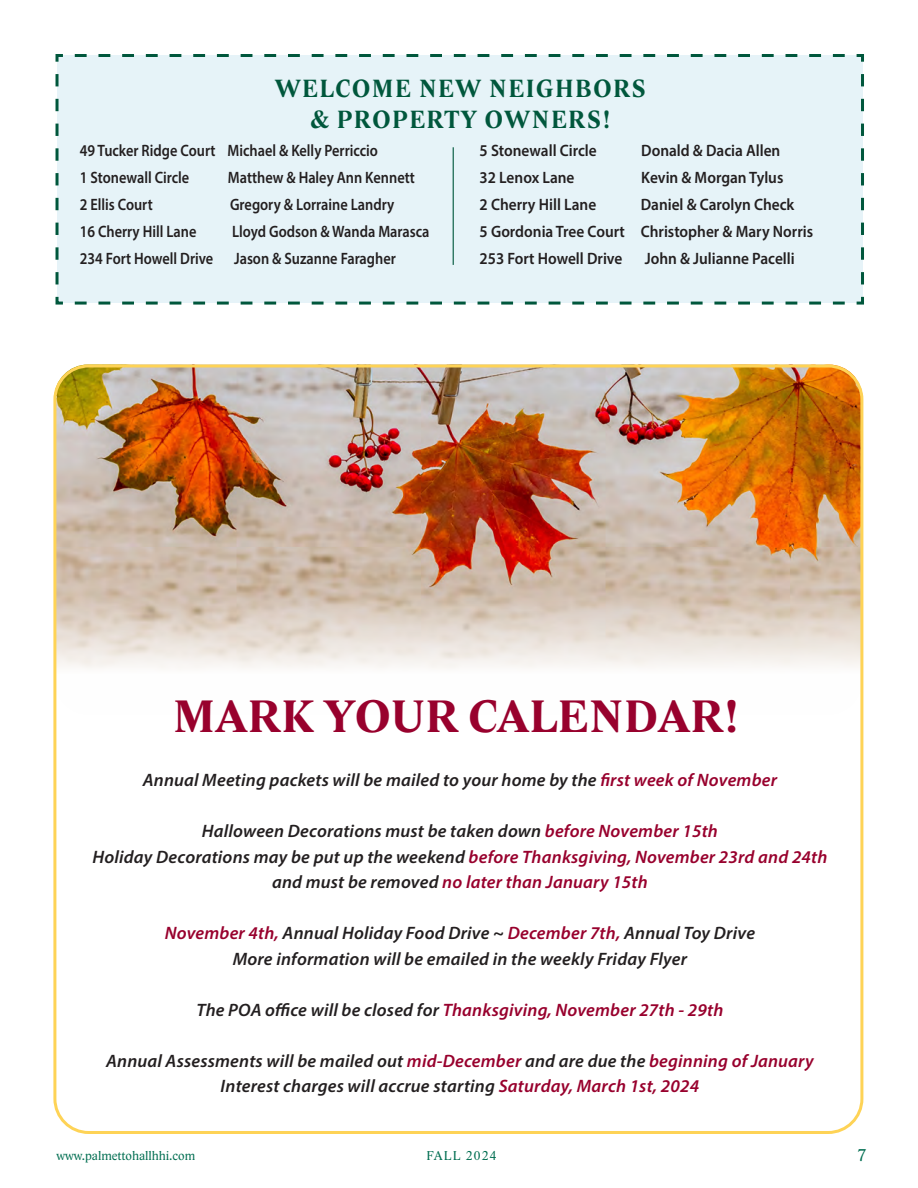
<style>
.page{position:relative;width:918px;height:1188px;background:#fff}
.page>*{position:absolute;margin:0;border:0;box-sizing:border-box;transform-origin:0 0}
.t1{font:700 46.5px "Lido STF";letter-spacing:.005em;color:#98012d}
.t2{font:700 25.5px "Lido STF";letter-spacing:.065em;color:#00573c;scale:.95 1}
.t3{font:italic 600 18px "Myriad Pro";letter-spacing:.01em;color:#231f20}
.t4{font:italic 600 18px "Myriad Pro";letter-spacing:.01em;color:#98012d}
.t5{font:17.55px "Lido STF";color:#006e51}
.t6{font:600 16.5px "Myriad Pro";color:#231f20;scale:.87 1}
.t7{font:600 16.5px "Myriad Pro";color:#231f20;scale:.93 1}
.t8{font:13.05px "Lido STF";color:#006e51}
.t9{font:13.05px "Lido STF";letter-spacing:.1em;color:#006e51}
.s1{color:#98012d}
.s2{color:#231f20}
</style>
<div class="page">
<div style="left:55px;top:54px;width:809px;height:251px;background:#e6f3f8"></div>
<hr style="left:453px;top:147px;width:1px;height:118px;background:#00573c">
<img style="left:57px;top:368px;width:806px;height:300px">
<p class="t2" style="left:275px;top:73px;width:392px">WELCOME NEW NEIGHBORS</p>
<p class="t2" style="left:310px;top:105px;width:318px">&amp; PROPERTY OWNERS!</p>
<p class="t6" style="left:80px;top:140px;width:344px">49 Tucker Ridge Court Michael &amp; Kelly Perriccio</p>
<p class="t6" style="left:80px;top:167px;width:127px">1 Stonewall Circle</p>
<p class="t6" style="left:228px;top:167px;width:216px">Matthew &amp; Haley Ann Kennett</p>
<p class="t6" style="left:80px;top:194px;width:85px">2 Ellis Court</p>
<p class="t6" style="left:230px;top:194px;width:190px">Gregory &amp; Lorraine Landry</p>
<p class="t6" style="left:80px;top:221px;width:136px">16 Cherry Hill Lane</p>
<p class="t6" style="left:232px;top:221px;width:228px">Lloyd Godson &amp; Wanda Marasca</p>
<p class="t6" style="left:80px;top:248px;width:155px">234 Fort Howell Drive</p>
<p class="t6" style="left:234px;top:248px;width:187px">Jason &amp; Suzanne Faragher</p>
<p class="t7" style="left:480px;top:140px;width:127px">5 Stonewall Circle</p>
<p class="t7" style="left:641px;top:140px;width:151px">Donald &amp; Dacia Allen</p>
<p class="t7" style="left:480px;top:167px;width:104px">32 Lenox Lane</p>
<p class="t7" style="left:641px;top:167px;width:154px">Kevin &amp; Morgan Tylus</p>
<p class="t7" style="left:480px;top:194px;width:127px">2 Cherry Hill Lane</p>
<p class="t7" style="left:641px;top:194px;width:167px">Daniel &amp; Carolyn Check</p>
<p class="t7" style="left:480px;top:221px;width:360px">5 Gordonia Tree Court Christopher &amp; Mary Norris</p>
<p class="t7" style="left:480px;top:248px;width:155px">253 Fort Howell Drive</p>
<p class="t7" style="left:645px;top:248px;width:163px">John &amp; Julianne Pacelli</p>
<p class="t1" style="left:173px;top:689px;width:569px">MARK YOUR CALENDAR!</p>
<p class="t3" style="left:143px;top:769px;width:636px">Annual Meeting packets will be mailed to your home by the <span class="s1">first week of November</span></p>
<p class="t3" style="left:202px;top:820px;width:517px">Halloween Decorations must be taken down <span class="s1">before November 15th</span></p>
<p class="t3" style="left:92px;top:845px;width:737px">Holiday Decorations may be put up the weekend <span class="s1">before Thanksgiving, November 23rd and 24th</span></p>
<p class="t4" style="left:272px;top:871px;width:377px"><span class="s2">and must be removed</span> no later than January 15th</p>
<p class="t3" style="left:165px;top:922px;width:592px"><span class="s1">November 4th,</span> Annual Holiday Food Drive ~ <span class="s1">December 7th,</span> Annual Toy Drive</p>
<p class="t3" style="left:233px;top:947px;width:456px">More information will be emailed in the weekly Friday Flyer</p>
<p class="t4" style="left:196px;top:998px;width:528px"><span class="s2">The POA office will be closed for</span> Thanksgiving, November 27th - 29th</p>
<p class="t3" style="left:106px;top:1049px;width:709px">Annual Assessments will be mailed out <span class="s1">mid-December</span> and are due the <span class="s1">beginning of January</span></p>
<p class="t3" style="left:221px;top:1075px;width:480px">Interest charges will accrue starting <span class="s1">Saturday, March 1st, 2024</span></p>
<p class="t8" style="left:56px;top:1148px;width:140px">www.palmettohallhhi.com</p>
<p class="t9" style="left:426px;top:1148px;width:72px">FALL 2024</p>
<p class="t5" style="left:858px;top:1145px;width:10px">7</p>
</div>
